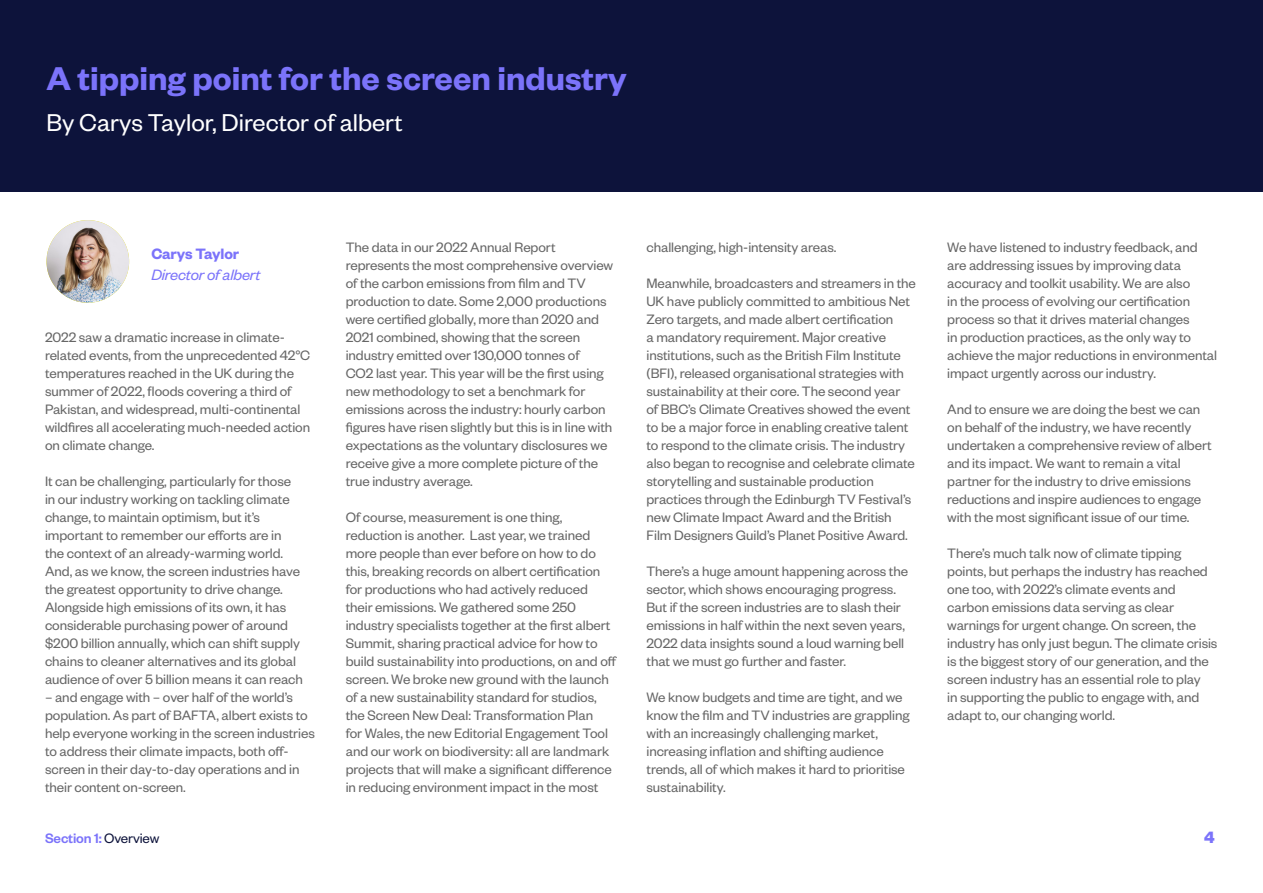
<style>
.page{position:relative;width:1263px;height:893px;background:#fff}
.page>*{position:absolute;margin:0;border:0;box-sizing:border-box;transform-origin:0 0}
.t1{font:600 36.15px "Founders Grotesk";color:#7b73fa}
.t2{font:26.7px "Founders Grotesk";color:#fff}
.t3{font:700 18px "Founders Grotesk";color:#7b73fa}
.t4{font:italic 16.5px "Founders Grotesk";letter-spacing:-.01em;color:#7b73fa}
.t5{font:600 16.5px "Founders Grotesk";letter-spacing:-.01em;color:#7b73fa}
.t6{font:15px/18px "Founders Grotesk";letter-spacing:-.005em;color:#666}
.t7{font:500 15px "Founders Grotesk";letter-spacing:-.01em;color:#7b73fa}
.s1{font-weight:400;color:#0d133b}
</style>
<div class="page">
<div style="left:0;top:0;width:1263px;height:191px;background:#0d133b"></div>
<img style="left:46px;top:220px;width:83px;height:83px;border-radius:41px">
<h1 class="t1" style="left:46px;top:55px;width:582px">A tipping point for the screen industry</h1>
<h2 class="t2" style="left:46px;top:106px;width:358px">By Carys Taylor, Director of albert</h2>
<p class="t5" style="left:151px;top:243px;width:89px">Carys Taylor</p>
<p class="t4" style="left:151px;top:265px;width:111px">Director of albert</p>
<p class="t6" style="left:45px;top:327px;width:267px">2022 saw a dramatic increase in climate&shy;related events, from the unprecedented 42°C temperatures reached in the UK during the summer of 2022, floods covering a third of Pakistan, and widespread, multi-continental wildfires all accelerating much-needed action on climate change.</p>
<p class="t6" style="left:45px;top:471px;width:259px">It can be challenging, particularly for those in our industry working on tackling climate change, to maintain optimism, but it’s important to remember our efforts are in the context of an already-warming world.<br>And, as we know, the screen industries have the greatest opportunity to drive change.<br>Alongside high emissions of its own, it has considerable purchasing power of around $200 billion annually, which can shift supply chains to cleaner alternatives and its global audience of over 5 billion means it can reach</p>
<p class="t6" style="left:45px;top:687px;width:271px">– and engage with – over half of the world’s population. As part of BAFTA, albert exists to help everyone working in the screen industries to address their climate impacts, both off&shy;screen in their day-to-day operations and in their content on-screen.</p>
<p class="t6" style="left:346px;top:237px;width:269px">The data in our 2022 Annual Report represents the most comprehensive overview of the carbon emissions from film and TV production to date. Some 2,000 productions were certified globally, more than 2020 and 2021 combined, showing that the screen industry emitted over 130,000 tonnes of<br>CO2 last year. This year will be the first using new methodology to set a benchmark for emissions across the industry: hourly carbon figures have risen slightly but this is in line with expectations as the voluntary disclosures we receive give a more complete picture of the true industry average.</p>
<p class="t6" style="left:346px;top:507px;width:273px">Of course, measurement is one thing, reduction is another. Last year, we trained more people than ever before on how to do this, breaking records on albert certification for productions who had actively reduced their emissions. We gathered some 250 industry specialists together at the first albert Summit, sharing practical advice for how to build sustainability into productions, on and off screen. We broke new ground with the launch of a new sustainability standard for studios, the Screen New Deal: Transformation Plan<br>for Wales, the new Editorial Engagement Tool and our work on biodiversity: all are landmark projects that will make a significant difference in reducing environment impact in the most</p>
<p class="t6" style="left:646px;top:237px;width:191px">challenging, high-intensity areas.</p>
<p class="t6" style="left:646px;top:273px;width:271px">Meanwhile, broadcasters and streamers in the UK have publicly committed to ambitious Net Zero targets, and made albert certification<br>a mandatory requirement. Major creative institutions, such as the British Film Institute (BFI), released organisational strategies with sustainability at their core. The second year<br>of BBC’s Climate Creatives showed the event to be a major force in enabling creative talent to respond to the climate crisis. The industry also began to recognise and celebrate climate storytelling and sustainable production practices through the Edinburgh TV Festival’s new Climate Impact Award and the British Film Designers Guild’s Planet Positive Award.</p>
<p class="t6" style="left:646px;top:561px;width:263px">There’s a huge amount happening across the sector, which shows encouraging progress.<br>But if the screen industries are to slash their emissions in half within the next seven years, 2022 data insights sound a loud warning bell that we must go further and faster.</p>
<p class="t6" style="left:646px;top:687px;width:265px">We know budgets and time are tight, and we know the film and TV industries are grappling with an increasingly challenging market, increasing inflation and shifting audience trends, all of which makes it hard to prioritise sustainability.</p>
<p class="t6" style="left:947px;top:237px;width:271px">We have listened to industry feedback, and are addressing issues by improving data accuracy and toolkit usability. We are also<br>in the process of evolving our certification process so that it drives material changes<br>in production practices, as the only way to achieve the major reductions in environmental impact urgently across our industry.</p>
<p class="t6" style="left:947px;top:399px;width:266px">And to ensure we are doing the best we can on behalf of the industry, we have recently undertaken a comprehensive review of albert and its impact. We want to remain a vital partner for the industry to drive emissions reductions and inspire audiences to engage with the most significant issue of our time.</p>
<p class="t6" style="left:947px;top:543px;width:272px">There’s much talk now of climate tipping points, but perhaps the industry has reached one too, with 2022’s climate events and carbon emissions data serving as clear warnings for urgent change. On screen, the industry has only just begun. The climate crisis is the biggest story of our generation, and the screen industry has an essential role to play<br>in supporting the public to engage with, and adapt to, our changing world.</p>
<p class="t7" style="left:45px;top:828px;width:116px">Section 1: <span class="s1">Overview</span></p>
<p class="t3" style="left:1204px;top:825px;width:12px">4</p>
</div>
